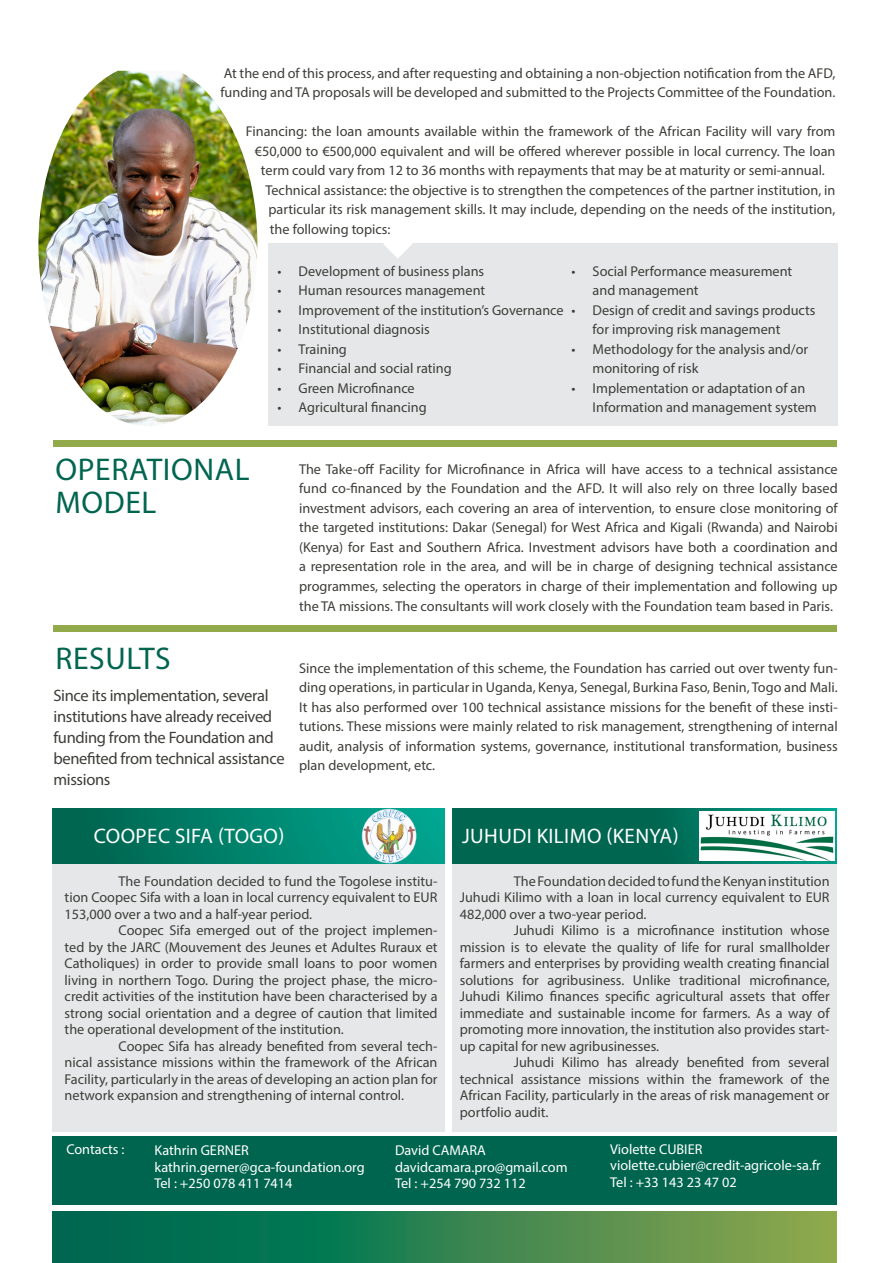
<style>
.page{position:relative;width:893px;height:1263px;background:#fff}
.page>*{position:absolute;margin:0;border:0;box-sizing:border-box;transform-origin:0 0}
.TXT_justif{font:31.5px/33px "Myriad Pro";letter-spacing:.02em;color:#00654f}
.TXT_justif-2{font:21px "Myriad Pro";letter-spacing:.02em;color:#fff}
.subtitGARAM{font:16.5px/21px "Myriad Pro";letter-spacing:-.02em;color:#3e3d39}
.TXT_justif-3{font:14.25px/16.5px "Myriad Pro";color:#3e3d39;text-align:justify}
.TXT_justif-4{font:14.25px "Myriad Pro";color:#fff}
</style>
<div class="page">
<svg style="left:53px;top:1211px;width:784px;height:52px;background:#35844f"></svg>
<div style="left:53px;top:1136px;width:784px;height:68px;background:#00654f"></div>
<div style="left:53px;top:825px;width:392px;height:306px;background:#e6e7e9"></div>
<div style="left:452px;top:825px;width:385px;height:306px;background:#e6e7e9"></div>
<img style="left:38px;top:71px;width:219px;height:355px">
<div style="left:268px;top:244px;width:570px;height:182px;background:#e6e7e9"></div>
<div style="left:53px;top:809px;width:392px;height:54px;background:linear-gradient(to right,#00604a,#07a994)"></div>
<svg style="left:452px;top:809px;width:385px;height:54px;background:#036b55"></svg>
<div style="left:53px;top:440px;width:784px;height:6px;background:#92aa4a"></div>
<div style="left:53px;top:626px;width:784px;height:6px;background:#92aa4a"></div>
<svg style="left:383px;top:243px;width:29px;height:15px"></svg>
<img style="left:699px;top:812px;width:135px;height:49px">
<img style="left:362px;top:809px;width:54px;height:54px;border-radius:27px">
<p class="TXT_justif-3" style="left:220px;top:63px;width:617px;line-height:19.5px">At the end of this process, and after requesting and obtaining a non-objection notification from the AFD, funding and TA proposals will be developed and submitted to the Projects Committee of the Foundation.</p>
<p class="TXT_justif-3" style="left:246px;top:123px;width:591px">Financing: the loan amounts available within the framework of the African Facility will vary from</p>
<p class="TXT_justif-3" style="left:255px;top:143px;width:582px">€50,000 to €500,000 equivalent and will be offered wherever possible in local currency. The loan</p>
<p class="TXT_justif-3" style="left:261px;top:162px;width:565px">term could vary from 12 to 36 months with repayments that may be at maturity or semi-annual.</p>
<p class="TXT_justif-3" style="left:265px;top:180px;width:572px;line-height:19.5px">Technical assistance: the objective is to strengthen the competences of the partner institution, in particular its risk management skills. It may include, depending on the needs of the institution, the following topics:</p>
<p class="TXT_justif" style="left:56px;top:452px;width:195px">OPERATIONAL<br>MODEL</p>
<p class="TXT_justif-3" style="left:278px;top:262px;width:208px">• Development of business plans</p>
<p class="TXT_justif-3" style="left:278px;top:282px;width:209px">• Human resources management</p>
<p class="TXT_justif-3" style="left:278px;top:301px;width:288px">• Improvement of the institution’s Governance</p>
<p class="TXT_justif-3" style="left:278px;top:321px;width:154px">• Institutional diagnosis</p>
<p class="TXT_justif-3" style="left:278px;top:340px;width:71px">• Training</p>
<p class="TXT_justif-3" style="left:278px;top:360px;width:176px">• Financial and social rating</p>
<p class="TXT_justif-3" style="left:278px;top:379px;width:139px">• Green Microfinance</p>
<p class="TXT_justif-3" style="left:278px;top:399px;width:151px">• Agricultural financing</p>
<p class="TXT_justif-3" style="left:593px;top:261px;width:201px;line-height:19.5px;text-indent:-21px">• Social Performance measurement and management</p>
<p class="TXT_justif-3" style="left:593px;top:300px;width:224px;line-height:19.5px;text-indent:-21px">• Design of credit and savings products for improving risk management</p>
<p class="TXT_justif-3" style="left:593px;top:339px;width:217px;line-height:19.5px;text-indent:-21px">• Methodology for the analysis and/or monitoring of risk</p>
<p class="TXT_justif-3" style="left:593px;top:378px;width:226px;line-height:19.5px;text-indent:-21px">• Implementation or adaptation of an<br>Information and management system</p>
<p class="TXT_justif-3" style="left:299px;top:459px;width:540px;line-height:19.5px">The Take-off Facility for Microfinance in Africa will have access to a technical assistance fund co-financed by the Foundation and the AFD. It will also rely on three locally based investment advisors, each covering an area of intervention, to ensure close monitoring of the targeted institutions: Dakar (Senegal) for West Africa and Kigali (Rwanda) and Nairobi (Kenya) for East and Southern Africa. Investment advisors have both a coordination and a representation role in the area, and will be in charge of designing technical assistance programmes, selecting the operators in charge of their implementation and following up the TA missions. The consultants will work closely with the Foundation team based in Paris.</p>
<p class="TXT_justif" style="left:56px;top:641px;width:117px">RESULTS</p>
<p class="subtitGARAM" style="left:53px;top:684px;width:233px">Since its implementation, several institutions have already received funding from the Foundation and benefited from technical assistance missions</p>
<p class="TXT_justif-3" style="left:299px;top:658px;width:540px;line-height:19.5px">Since the implementation of this scheme, the Foundation has carried out over twenty fun&shy;ding operations, in particular in Uganda, Kenya, Senegal, Burkina Faso, Benin, Togo and Mali.<br>It has also performed over 100 technical assistance missions for the benefit of these insti&shy;tutions. These missions were mainly related to risk management, strengthening of internal audit, analysis of information systems, governance, institutional transformation, business plan development, etc.</p>
<p class="TXT_justif-2" style="left:94px;top:823px;width:192px">COOPEC SIFA (TOGO)</p>
<p class="TXT_justif-2" style="left:462px;top:823px;width:218px">JUHUDI KILIMO (KENYA)</p>
<p class="TXT_justif-3" style="left:65px;top:872px;width:374px;text-indent:54px">The Foundation decided to fund the Togolese institu&shy;tion Coopec Sifa with a loan in local currency equivalent to EUR 153,000 over a two and a half-year period.</p>
<p class="TXT_justif-3" style="left:65px;top:922px;width:374px;text-indent:54px">Coopec Sifa emerged out of the project implemen&shy;ted by the JARC (Mouvement des Jeunes et Adultes Ruraux et Catholiques) in order to provide small loans to poor women living in northern Togo. During the project phase, the micro&shy;credit activities of the institution have been characterised by a strong social orientation and a degree of caution that limited the operational development of the institution.</p>
<p class="TXT_justif-3" style="left:65px;top:1037px;width:374px;text-indent:54px">Coopec Sifa has already benefited from several tech&shy;nical assistance missions within the framework of the African Facility, particularly in the areas of developing an action plan for network expansion and strengthening of internal control.</p>
<p class="TXT_justif-3" style="left:460px;top:872px;width:371px;text-indent:54px">The Foundation decided to fund the Kenyan institution Juhudi Kilimo with a loan in local currency equivalent to EUR 482,000 over a two-year period.</p>
<p class="TXT_justif-3" style="left:460px;top:922px;width:371px;text-indent:54px">Juhudi Kilimo is a microfinance institution whose mission is to elevate the quality of life for rural smallholder farmers and enterprises by providing wealth creating financial solutions for agribusiness. Unlike traditional microfinance, Juhudi Kilimo finances specific agricultural assets that offer immediate and sustainable income for farmers. As a way of promoting more innovation, the institution also provides start&shy;up capital for new agribusinesses.</p>
<p class="TXT_justif-3" style="left:460px;top:1054px;width:371px;text-indent:54px">Juhudi Kilimo has already benefited from several technical assistance missions within the framework of the African Facility, particularly in the areas of risk management or portfolio audit.</p>
<p class="TXT_justif-4" style="left:66px;top:1140px;width:60px">Contacts :</p>
<p class="TXT_justif-4" style="left:154px;top:1141px;width:96px">Kathrin GERNER</p>
<p class="TXT_justif-4" style="left:154px;top:1158px;width:212px">kathrin.gerner@gca-foundation.org</p>
<p class="TXT_justif-4" style="left:154px;top:1174px;width:140px">Tel : +250 078 411 7414</p>
<p class="TXT_justif-4" style="left:395px;top:1141px;width:92px">David CAMARA</p>
<p class="TXT_justif-4" style="left:395px;top:1158px;width:174px">davidcamara.pro@gmail.com</p>
<p class="TXT_justif-4" style="left:395px;top:1174px;width:132px">Tel : +254 790 732 112</p>
<p class="TXT_justif-4" style="left:610px;top:1140px;width:94px">Violette CUBIER</p>
<p class="TXT_justif-4" style="left:610px;top:1157px;width:212px">violette.cubier@credit-agricole-sa.fr</p>
<p class="TXT_justif-4" style="left:610px;top:1173px;width:128px">Tel : +33 143 23 47 02</p>
</div>
